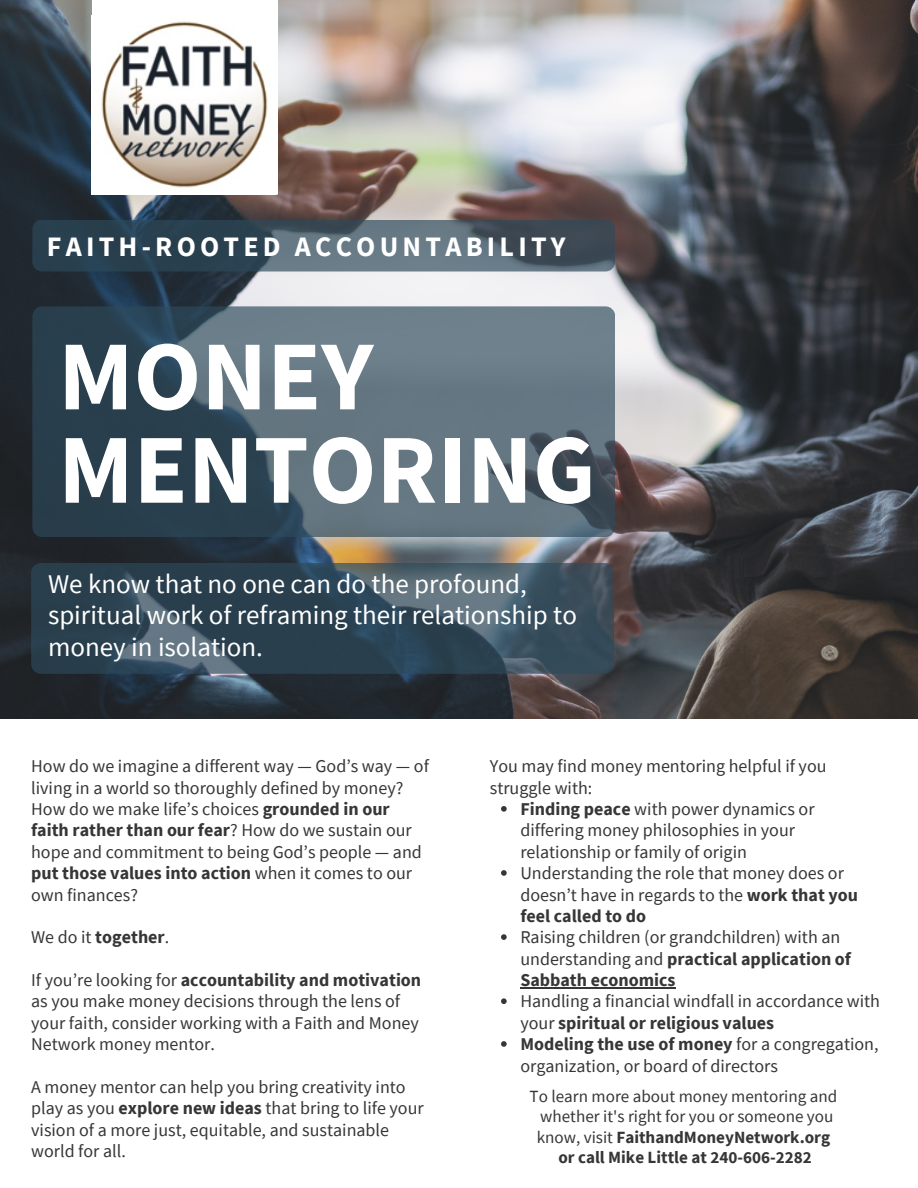
<style>
.page{position:relative;width:918px;height:1188px;background:#fff}
.page>*{position:absolute;margin:0;border:0;box-sizing:border-box;transform-origin:0 0}
.t1{font:700 99px "Source Sans Pro";color:#fff}
.t2{font:700 28.05px "Source Sans Pro";letter-spacing:.15em;color:#fff}
.t3{font:27px/31.5px "Source Sans Pro";color:#fff}
.t4{font:18px/21.3px "Source Sans Pro";color:#363636}
.t5{font:700 18px "Source Sans Pro";color:#363636}
.t6{font:17.1px/20.2px "Source Sans Pro";color:#363636;text-align:center}
.t7{font:700 17.1px "Source Sans Pro";color:#363636}
.s1{font-weight:700}
.s2{font-weight:400}
</style>
<div class="page">
<img style="left:0;top:0;width:918px;height:719px">
<div style="left:92px;top:0;width:185px;height:194px;background:#fff"></div>
<svg style="left:32px;top:220px;width:583px;height:52px"></svg>
<svg style="left:31px;top:563px;width:583px;height:111px;fill:#2a4352"></svg>
<svg style="left:32px;top:306px;width:583px;height:231px"></svg>
<img style="left:92px;top:21px;width:185px;height:174px">
<svg style="left:501px;top:806px;width:6px;height:6px"></svg>
<svg style="left:501px;top:870px;width:6px;height:6px"></svg>
<svg style="left:501px;top:934px;width:6px;height:6px"></svg>
<hr style="left:520px;top:987px;width:156px;height:1px;background:#363636">
<svg style="left:501px;top:998px;width:6px;height:6px"></svg>
<svg style="left:501px;top:1041px;width:6px;height:6px"></svg>
<p class="t2" style="left:47px;top:228px;width:520px">FAITH-ROOTED ACCOUNTABILITY</p>
<p class="t1" style="left:58px;top:312px;width:317px">MONEY</p>
<p class="t1" style="left:58px;top:405px;width:539px">MENTORING</p>
<p class="t3" style="left:48px;top:567px;width:530px">We know that no one can do the profound, spiritual work of reframing their relationship to money in isolation.</p>
<p class="t4" style="left:31px;top:755px;width:399px">How do we imagine a different way — God’s way — of living in a world so thoroughly defined by money?<br>How do we make life’s choices <span class="s1">grounded in our faith rather than our fear</span>? How do we sustain our hope and commitment to being God’s people — and <span class="s1">put those values into action</span> when it comes to our own finances?</p>
<p class="t5" style="left:31px;top:926px;width:140px"><span class="s2">We do it</span> together<span class="s2">.</span></p>
<p class="t4" style="left:31px;top:969px;width:392px">If you’re looking for <span class="s1">accountability and motivation </span>as you make money decisions through the lens of your faith, consider working with a Faith and Money Network money mentor.</p>
<p class="t4" style="left:31px;top:1076px;width:394px">A money mentor can help you bring creativity into play as you <span class="s1">explore new ideas</span> that bring to life your vision of a more just, equitable, and sustainable world for all.</p>
<p class="t4" style="left:490px;top:755px;width:338px">You may find money mentoring helpful if you struggle with:</p>
<p class="t4" style="left:520px;top:798px;width:296px"><span class="s1">Finding peace</span> with power dynamics or differing money philosophies in your relationship or family of origin</p>
<p class="t4" style="left:520px;top:862px;width:339px">Understanding the role that money does or doesn’t have in regards to the <span class="s1">work that you feel called to do</span></p>
<p class="t4" style="left:520px;top:926px;width:332px">Raising children (or grandchildren) with an understanding and <span class="s1">practical application of<br>Sabbath economics</span></p>
<p class="t4" style="left:520px;top:990px;width:361px">Handling a financial windfall in accordance with your <span class="s1">spiritual or religious values</span></p>
<p class="t4" style="left:520px;top:1033px;width:360px"><span class="s1">Modeling the use of money</span> for a congregation, organization, or board of directors</p>
<p class="t6" style="left:530px;top:1086px;width:309px">To learn more about money mentoring and whether it's right for you or someone you know, visit <span class="s1">FaithandMoneyNetwork.org</span></p>
<p class="t7" style="left:558px;top:1146px;width:255px">or call Mike Little at 240-606-2282</p>
</div>
